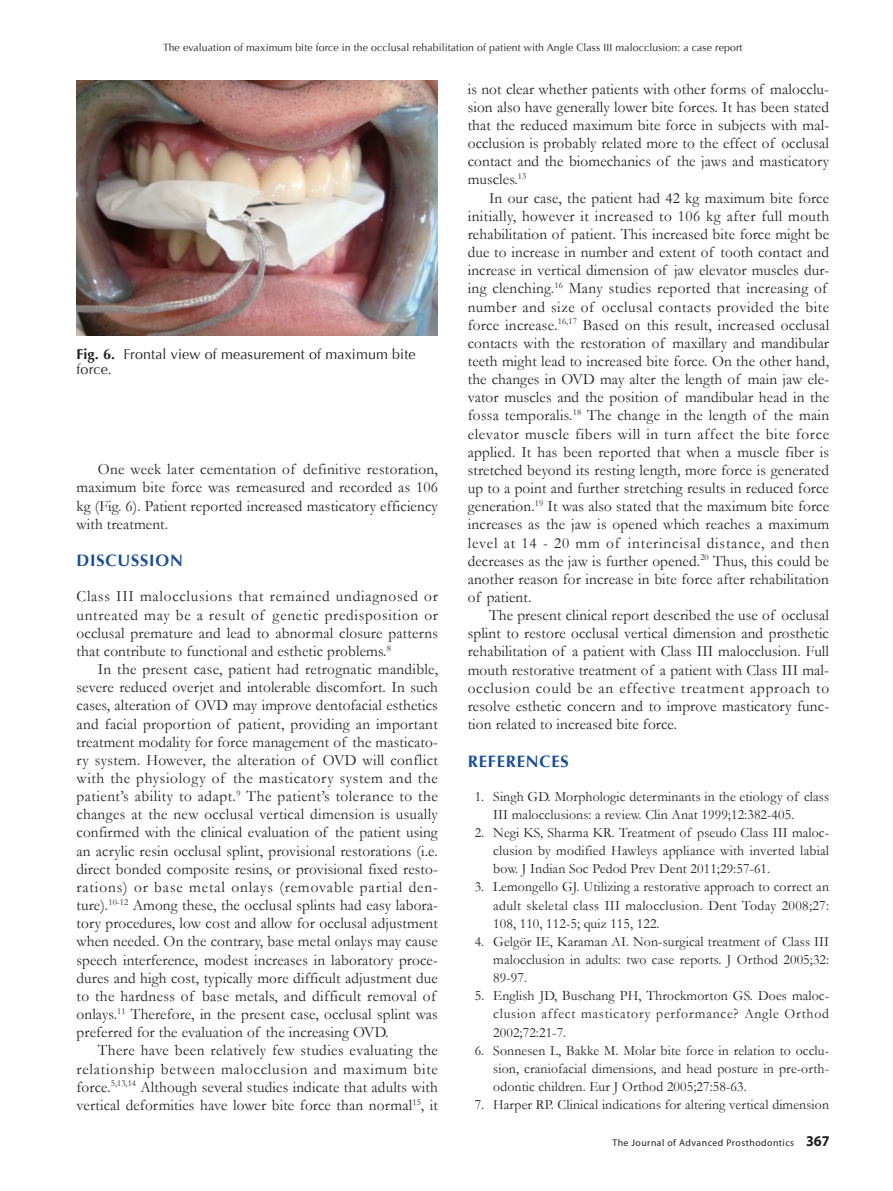
<style>
.page{position:relative;width:893px;height:1191px;background:#fff}
.page>*{position:absolute;margin:0;border:0;box-sizing:border-box;transform-origin:0 0}
.t1{font:700 16.5px "Optima";letter-spacing:.05em;color:#154e9b}
.t2{font:15.75px/18.1px "Garamond";letter-spacing:.01em;color:#231f20;text-align:justify}
.t3{font:14.25px/18.1px "Garamond";letter-spacing:.01em;color:#231f20;text-align:justify}
.t4{font:14.25px/15.8px "Optima";letter-spacing:.01em;color:#231f20}
.t5{font:10.5px "Optima";letter-spacing:.01em;color:#231f20}
.t6{font:9.75px "Myriad Pro";letter-spacing:.05em;color:#231f20}
.s1{font-weight:700}
.s2{font-weight:700;font-size:15px}
</style>
<div class="page">
<img style="left:77px;top:81px;width:361px;height:254px">
<p class="t5" style="left:163px;top:42px;width:581px">The evaluation of maximum bite force in the occlusal rehabilitation of patient with Angle Class III malocclusion: a case report</p>
<p class="t4" style="left:77px;top:346px;width:341px"><span class="s1">Fig. 6.</span> Frontal view of measurement of maximum bite force.</p>
<p class="t2" style="left:77px;top:460px;width:363px;text-indent:21px">One week later cementation of definitive restoration, maximum bite force was remeasured and recorded as 106 kg (Fig. 6). Patient reported increased masticatory efficiency with treatment.</p>
<p class="t1" style="left:77px;top:551px;width:108px">DISCUSSION</p>
<p class="t2" style="left:77px;top:587px;width:363px">Class III malocclusions that remained undiagnosed or untreated may be a result of genetic predisposition or occlusal premature and lead to abnormal closure patterns that contribute to functional and esthetic problems.<sup>8</sup></p>
<p class="t2" style="left:77px;top:659px;width:363px;text-align:left;text-indent:21px">In the present case, patient had retrognatic mandible, severe reduced overjet and intolerable discomfort. In such cases, alteration of OVD may improve dentofacial esthetics and facial proportion of patient, providing an important treatment modality for force management of the masticato&shy;ry system. However, the alteration of OVD will conflict with the physiology of the masticatory system and the patient’s ability to adapt.<sup>9</sup> The patient’s tolerance to the changes at the new occlusal vertical dimension is usually confirmed with the clinical evaluation of the patient using an acrylic resin occlusal splint, provisional restorations (i.e. direct bonded composite resins, or provisional fixed resto&shy;rations) or base metal onlays (removable partial den&shy;ture).<sup>10-12</sup> Among these, the occlusal splints had easy labora&shy;tory procedures, low cost and allow for occlusal adjustment when needed. On the contrary, base metal onlays may cause speech interference, modest increases in laboratory proce&shy;dures and high cost, typically more difficult adjustment due to the hardness of base metals, and difficult removal of onlays.<sup>11</sup> Therefore, in the present case, occlusal splint was preferred for the evaluation of the increasing OVD.</p>
<p class="t2" style="left:77px;top:1041px;width:363px;text-indent:21px">There have been relatively few studies evaluating the relationship between malocclusion and maximum bite force.<sup>5,13,14</sup> Although several studies indicate that adults with vertical deformities have lower bite force than normal<sup>15</sup>, it</p>
<p class="t2" style="left:468px;top:79px;width:363px">is not clear whether patients with other forms of malocclu&shy;sion also have generally lower bite forces. It has been stated that the reduced maximum bite force in subjects with mal&shy;occlusion is probably related more to the effect of occlusal contact and the biomechanics of the jaws and masticatory muscles.<sup>13</sup></p>
<p class="t2" style="left:468px;top:188px;width:363px;text-align:left;text-indent:21px">In our case, the patient had 42 kg maximum bite force initially, however it increased to 106 kg after full mouth rehabilitation of patient. This increased bite force might be due to increase in number and extent of tooth contact and increase in vertical dimension of jaw elevator muscles dur&shy;ing clenching.<sup>16</sup> Many studies reported that increasing of number and size of occlusal contacts provided the bite force increase.<sup>16,17</sup> Based on this result, increased occlusal contacts with the restoration of maxillary and mandibular teeth might lead to increased bite force. On the other hand, the changes in OVD may alter the length of main jaw ele&shy;vator muscles and the position of mandibular head in the fossa temporalis.<sup>18</sup> The change in the length of the main elevator muscle fibers will in turn affect the bite force applied. It has been reported that when a muscle fiber is stretched beyond its resting length, more force is generated up to a point and further stretching results in reduced force generation.<sup>19</sup> It was also stated that the maximum bite force increases as the jaw is opened which reaches a maximum level at 14 - 20 mm of interincisal distance, and then decreases as the jaw is further opened.<sup>20</sup> Thus, this could be another reason for increase in bite force after rehabilitation of patient.</p>
<p class="t2" style="left:468px;top:606px;width:363px;text-indent:21px">The present clinical report described the use of occlusal splint to restore occlusal vertical dimension and prosthetic rehabilitation of a patient with Class III malocclusion. Full mouth restorative treatment of a patient with Class III mal&shy;occlusion could be an effective treatment approach to resolve esthetic concern and to improve masticatory func&shy;tion related to increased bite force.</p>
<p class="t1" style="left:468px;top:751px;width:102px">REFERENCES</p>
<p class="t3" style="left:493px;top:786px;width:337px;text-indent:-19px">1. Singh GD. Morphologic determinants in the etiology of class<br>III malocclusions: a review. Clin Anat 1999;12:382-405.</p>
<p class="t3" style="left:493px;top:823px;width:337px;text-indent:-19px">2. Negi KS, Sharma KR. Treatment of pseudo Class III maloc&shy;clusion by modified Hawleys appliance with inverted labial bow. J Indian Soc Pedod Prev Dent 2011;29:57-61.</p>
<p class="t3" style="left:493px;top:877px;width:337px;text-indent:-19px">3. Lemongello GJ. Utilizing a restorative approach to correct an adult skeletal class III malocclusion. Dent Today 2008;27:<br>108, 110, 112-5; quiz 115, 122.</p>
<p class="t3" style="left:493px;top:932px;width:337px;text-indent:-19px">4. Gelgör IE, Karaman AI. Non-surgical treatment of Class III malocclusion in adults: two case reports. J Orthod 2005;32:<br>89-97.</p>
<p class="t3" style="left:493px;top:986px;width:337px;text-indent:-19px">5. English JD, Buschang PH, Throckmorton GS. Does maloc&shy;clusion affect masticatory performance? Angle Orthod 2002;72:21-7.</p>
<p class="t3" style="left:493px;top:1040px;width:337px;text-indent:-19px">6. Sonnesen L, Bakke M. Molar bite force in relation to occlu&shy;sion, craniofacial dimensions, and head posture in pre-orth&shy;odontic children. Eur J Orthod 2005;27:58-63.</p>
<p class="t3" style="left:475px;top:1095px;width:356px">7. Harper RP. Clinical indications for altering vertical dimension</p>
<p class="t6" style="left:612px;top:1136px;width:219px">The Journal of Advanced Prosthodontics <span class="s2">367</span></p>
</div>
